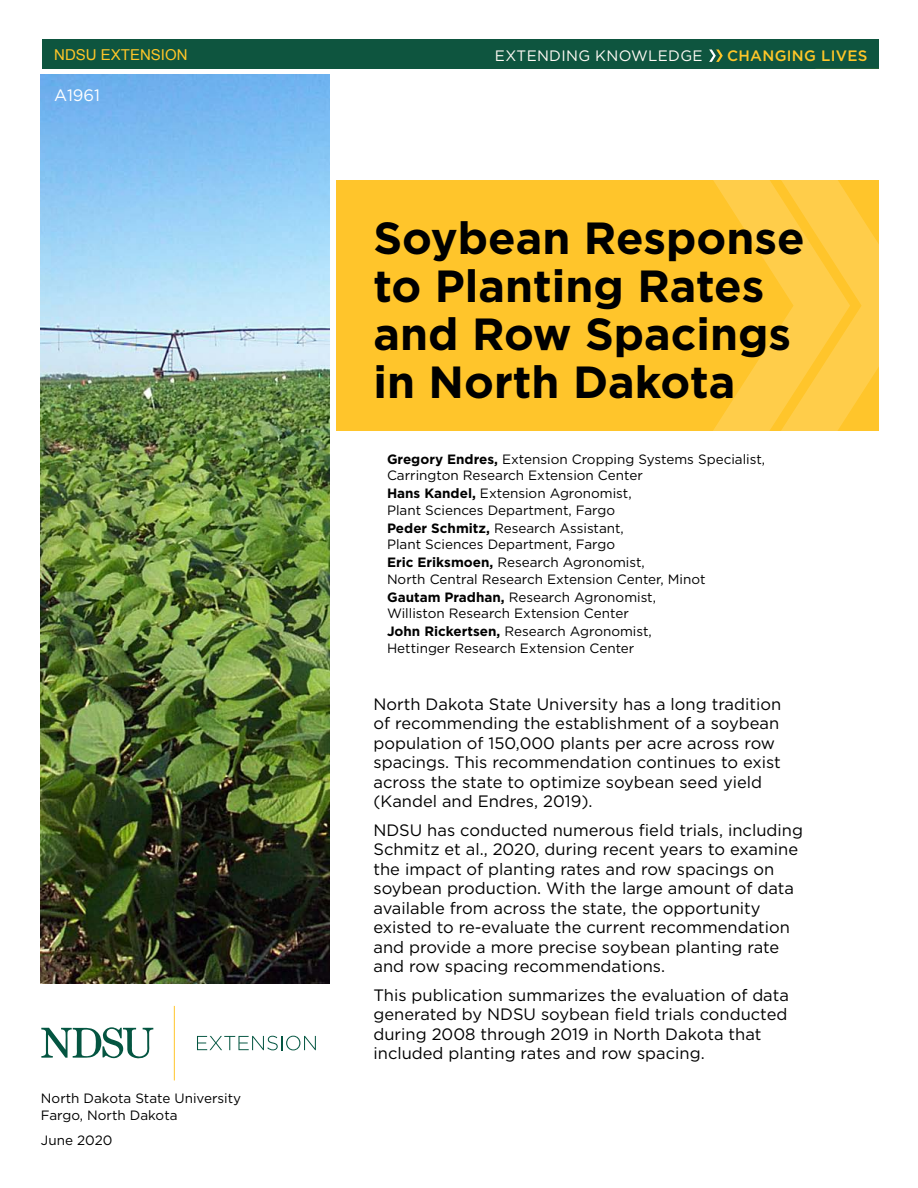
<style>
.page{position:relative;width:918px;height:1188px;background:#fff}
.page>*{position:absolute;margin:0;border:0;box-sizing:border-box;transform-origin:0 0}
.t1{font:700 45px/48px "Gotham";color:#000}
.t2{font:16.5px/19.5px "Gotham";color:#000}
.t3{font:16.5px "Gotham";color:#fff}
.t4{font:15.15px "Gotham";letter-spacing:.02em;color:#fffbf5}
.t5{font:500 15.15px "Gotham";letter-spacing:.02em;color:#ffc628}
.t6{font:15px "Arial";color:#ffc628}
.t7{font:13.5px/16.5px "Gotham";color:#000}
.s1{font-weight:700}
</style>
<div class="page">
<img style="left:41px;top:74px;width:289px;height:910px">
<div style="left:336px;top:180px;width:542px;height:250px;background:#ffc52b"></div>
<svg style="left:709px;top:180px;width:170px;height:251px"></svg>
<svg style="left:41px;top:1027px;width:112px;height:32px"></svg>
<hr style="left:174px;top:1006px;width:1px;height:74px;background:#ffc52b">
<svg style="left:197px;top:1036px;width:119px;height:14px"></svg>
<div style="left:42px;top:39px;width:837px;height:29px;background:#0e553f"></div>
<svg style="left:709px;top:49px;width:14px;height:13px"></svg>
<p class="t6" style="left:54px;top:45px;width:135px">NDSU EXTENSION</p>
<p class="t4" style="left:495px;top:46px;width:209px">EXTENDING KNOWLEDGE</p>
<p class="t5" style="left:727px;top:46px;width:142px">CHANGING LIVES</p>
<p class="t3" style="left:54px;top:85px;width:47px">A1961</p>
<h1 class="t1" style="left:374px;top:214px;width:433px">Soybean Response to Planting Rates and Row Spacings in North Dakota</h1>
<p class="t7" style="left:387px;top:450px;width:380px"><span class="s1">Gregory Endres,</span> Extension Cropping Systems Specialist,<br>Carrington Research Extension Center</p>
<p class="t7" style="left:387px;top:485px;width:246px"><span class="s1">Hans Kandel,</span> Extension Agronomist,<br>Plant Sciences Department, Fargo</p>
<p class="t7" style="left:387px;top:519px;width:238px"><span class="s1">Peder Schmitz,</span> Research Assistant,<br>Plant Sciences Department, Fargo</p>
<p class="t7" style="left:387px;top:554px;width:320px"><span class="s1">Eric Eriksmoen,</span> Research Agronomist,<br>North Central Research Extension Center, Minot</p>
<p class="t7" style="left:387px;top:588px;width:271px"><span class="s1">Gautam Pradhan,</span> Research Agronomist,<br>Williston Research Extension Center</p>
<p class="t7" style="left:387px;top:623px;width:266px"><span class="s1">John Rickertsen,</span> Research Agronomist,<br>Hettinger Research Extension Center</p>
<p class="t7" style="left:41px;top:1090px;width:202px">North Dakota State University<br>Fargo, North Dakota</p>
<p class="t7" style="left:41px;top:1132px;width:73px">June 2020</p>
<p class="t2" style="left:374px;top:694px;width:409px">North Dakota State University has a long tradition of recommending the establishment of a soybean population of 150,000 plants per acre across row spacings. This recommendation continues to exist across the state to optimize soybean seed yield (Kandel and Endres, 2019).</p>
<p class="t2" style="left:374px;top:820px;width:431px">NDSU has conducted numerous field trials, including Schmitz et al., 2020, during recent years to examine the impact of planting rates and row spacings on soybean production. With the large amount of data available from across the state, the opportunity existed to re-evaluate the current recommendation and provide a more precise soybean planting rate and row spacing recommendations.</p>
<p class="t2" style="left:374px;top:985px;width:417px">This publication summarizes the evaluation of data generated by NDSU soybean field trials conducted during 2008 through 2019 in North Dakota that included planting rates and row spacing.</p>
</div>
